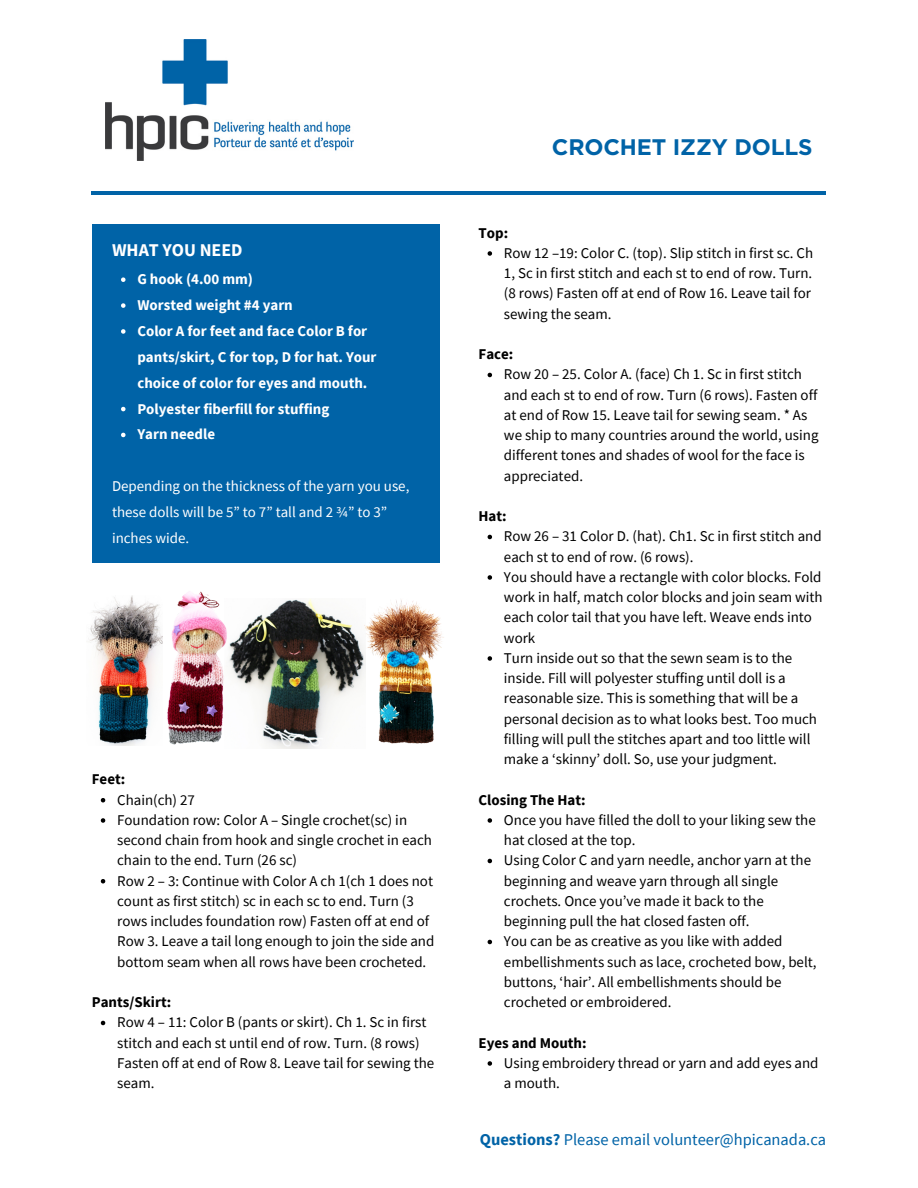
<style>
.page{position:relative;width:918px;height:1188px;background:#fff}
.page>*{position:absolute;margin:0;border:0;box-sizing:border-box;transform-origin:0 0}
.t1{font:700 22.5px "Gotham";letter-spacing:-.005em;color:#0063a7}
.t2{font:700 18px "Source Sans Pro";color:#fff}
.t3{font:16.5px "Source Sans Pro";color:#0063a7}
.t4{font:15px/20.2px "Source Sans Pro";color:#000}
.t5{font:700 15px/25.8px "Source Sans Pro";color:#fff}
.t6{font:15px/25.8px "Source Sans Pro";color:#fff}
.t7{font:700 15px "Source Sans Pro";color:#000}
.s1{font-weight:700}
</style>
<div class="page">
<hr style="left:92px;top:191px;width:734px;height:3px;background:#0063a7">
<img style="left:105px;top:40px;width:249px;height:120px">
<div style="left:92px;top:225px;width:347px;height:338px;background:#0063a7"></div>
<img style="left:230px;top:599px;width:214px;height:149px">
<img style="left:89px;top:595px;width:74px;height:151px">
<img style="left:167px;top:591px;width:63px;height:154px">
<svg style="left:101px;top:798px;width:4px;height:4px"></svg>
<svg style="left:101px;top:818px;width:4px;height:5px"></svg>
<svg style="left:101px;top:879px;width:4px;height:4px"></svg>
<svg style="left:101px;top:1021px;width:4px;height:4px"></svg>
<svg style="left:488px;top:251px;width:4px;height:5px"></svg>
<svg style="left:488px;top:373px;width:4px;height:4px"></svg>
<svg style="left:488px;top:535px;width:4px;height:4px"></svg>
<svg style="left:488px;top:575px;width:4px;height:5px"></svg>
<svg style="left:488px;top:656px;width:4px;height:5px"></svg>
<svg style="left:488px;top:818px;width:4px;height:5px"></svg>
<svg style="left:488px;top:859px;width:4px;height:4px"></svg>
<svg style="left:488px;top:940px;width:4px;height:4px"></svg>
<svg style="left:488px;top:1061px;width:4px;height:5px"></svg>
<svg style="left:121px;top:277px;width:5px;height:5px"></svg>
<svg style="left:121px;top:303px;width:5px;height:5px"></svg>
<svg style="left:121px;top:329px;width:5px;height:5px"></svg>
<svg style="left:121px;top:407px;width:5px;height:4px"></svg>
<svg style="left:121px;top:433px;width:5px;height:4px"></svg>
<p class="t2" style="left:112px;top:238px;width:132px">WHAT YOU NEED</p>
<p class="t5" style="left:137px;top:266px;width:117px">G hook (4.00 mm)</p>
<p class="t5" style="left:137px;top:292px;width:157px">Worsted weight #4 yarn</p>
<p class="t5" style="left:137px;top:318px;width:241px">Color A for feet and face Color B for pants/skirt, C for top, D for hat. Your choice of color for eyes and mouth.</p>
<p class="t5" style="left:137px;top:395px;width:194px">Polyester fiberfill for stuffing</p>
<p class="t5" style="left:137px;top:421px;width:79px">Yarn needle</p>
<p class="t6" style="left:112px;top:473px;width:299px">Depending on the thickness of the yarn you use, these dolls will be 5” to 7” tall and 2 ¾” to 3” inches wide.</p>
<p class="t7" style="left:92px;top:770px;width:35px">Feet:</p>
<p class="t4" style="left:117px;top:789px;width:79px">Chain(ch) 27</p>
<p class="t4" style="left:117px;top:810px;width:316px">Foundation row: Color A – Single crochet(sc) in second chain from hook and single crochet in each chain to the end. Turn (26 sc)</p>
<p class="t4" style="left:117px;top:870px;width:319px">Row 2 – 3: Continue with Color A ch 1(ch 1 does not count as first stitch) sc in each sc to end. Turn (3 rows includes foundation row) Fasten off at end of Row 3. Leave a tail long enough to join the side and bottom seam when all rows have been crocheted.</p>
<p class="t7" style="left:92px;top:992px;width:81px">Pants/Skirt:</p>
<p class="t4" style="left:117px;top:1012px;width:319px">Row 4 – 11: Color B (pants or skirt). Ch 1. Sc in first stitch and each st until end of row. Turn. (8 rows)<br>Fasten off at end of Row 8. Leave tail for sewing the seam.</p>
<p class="t1" style="left:552px;top:133px;width:262px">CROCHET IZZY DOLLS</p>
<p class="t7" style="left:479px;top:223px;width:31px">Top:</p>
<p class="t4" style="left:504px;top:243px;width:311px">Row 12 –19: Color C. (top). Slip stitch in first sc. Ch 1, Sc in first stitch and each st to end of row. Turn. (8 rows) Fasten off at end of Row 16. Leave tail for sewing the seam.</p>
<p class="t7" style="left:479px;top:344px;width:36px">Face:</p>
<p class="t4" style="left:504px;top:364px;width:316px">Row 20 – 25. Color A. (face) Ch 1. Sc in first stitch and each st to end of row. Turn (6 rows). Fasten off at end of Row 15. Leave tail for sewing seam. * As we ship to many countries around the world, using different tones and shades of wool for the face is appreciated.</p>
<p class="t7" style="left:479px;top:506px;width:30px">Hat:</p>
<p class="t4" style="left:504px;top:526px;width:319px">Row 26 – 31 Color D. (hat). Ch1. Sc in first stitch and each st to end of row. (6 rows).</p>
<p class="t4" style="left:504px;top:567px;width:320px">You should have a rectangle with color blocks. Fold work in half, match color blocks and join seam with each color tail that you have left. Weave ends into work</p>
<p class="t4" style="left:504px;top:648px;width:315px">Turn inside out so that the sewn seam is to the inside. Fill will polyester stuffing until doll is a reasonable size. This is something that will be a personal decision as to what looks best. Too much filling will pull the stitches apart and too little will make a ‘skinny’ doll. So, use your judgment.</p>
<p class="t7" style="left:479px;top:790px;width:109px">Closing The Hat:</p>
<p class="t4" style="left:504px;top:810px;width:313px">Once you have filled the doll to your liking sew the hat closed at the top.</p>
<p class="t4" style="left:504px;top:850px;width:309px">Using Color C and yarn needle, anchor yarn at the beginning and weave yarn through all single crochets. Once you’ve made it back to the beginning pull the hat closed fasten off.</p>
<p class="t4" style="left:504px;top:931px;width:314px">You can be as creative as you like with added embellishments such as lace, crocheted bow, belt, buttons, ‘hair’. All embellishments should be crocheted or embroidered.</p>
<p class="t7" style="left:479px;top:1033px;width:110px">Eyes and Mouth:</p>
<p class="t4" style="left:504px;top:1053px;width:316px">Using embroidery thread or yarn and add eyes and a mouth.</p>
<p class="t3" style="left:480px;top:1129px;width:348px"><span class="s1">Questions?</span> Please email volunteer@hpicanada.ca</p>
</div>
